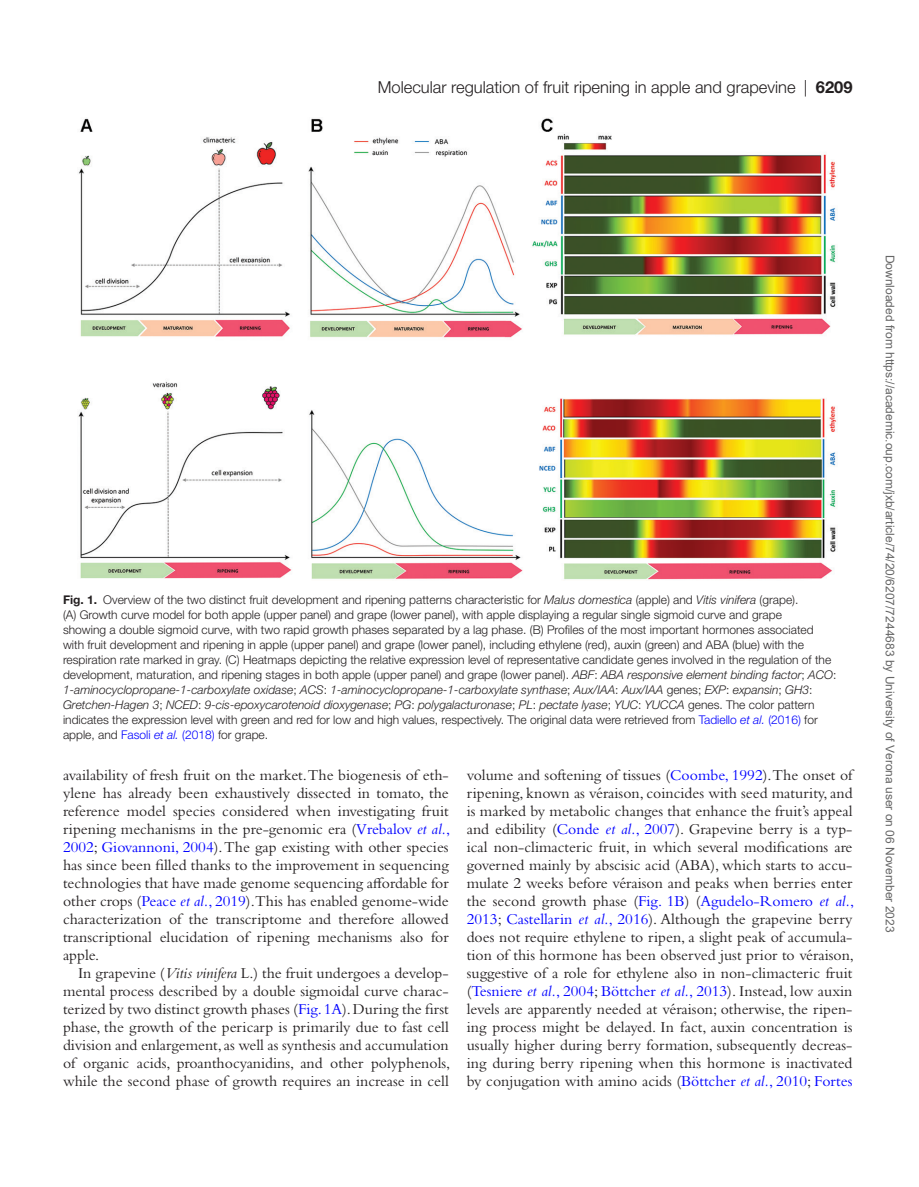
<style>
.page{position:relative;width:919px;height:1187px;background:#fff}
.page>*{position:absolute;margin:0;border:0;box-sizing:border-box;transform-origin:0 0}
.t1{font:300 16.5px "Helvetica Neue LT Std";color:#231f20}
.t2{font:15.75px/18px "Bembo Std";color:#231f20;text-align:justify}
.t3{font:300 12px/15px "Helvetica Neue LT Std";color:#231f20}
.t4{font:12px "Arial";color:#666}
.s1{font-weight:700}
.s2{font-style:italic}
.s3{color:#00f}
.s4{font-style:italic;color:#00f}
</style>
<div class="page">
<img style="left:78px;top:118px;width:759px;height:462px">
<p class="t1" style="left:378px;top:77px;width:476px">Molecular regulation of fruit ripening in apple and grapevine | <span class="s1">6209</span></p>
<p class="t3" style="left:63px;top:592px;width:774px"><span class="s1">Fig. 1.</span> Overview of the two distinct fruit development and ripening patterns characteristic for <span class="s2">Malus domestica</span> (apple) and <span class="s2">Vitis vinifera</span> (grape).<br>(A) Growth curve model for both apple (upper panel) and grape (lower panel), with apple displaying a regular single sigmoid curve and grape<br>showing a double sigmoid curve, with two rapid growth phases separated by a lag phase. (B) Profiles of the most important hormones associated with fruit development and ripening in apple (upper panel) and grape (lower panel), including ethylene (red), auxin (green) and ABA (blue) with the respiration rate marked in gray. (C) Heatmaps depicting the relative expression level of representative candidate genes involved in the regulation of the development, maturation, and ripening stages in both apple (upper panel) and grape (lower panel). <span class="s2">ABF</span>: <span class="s2">ABA responsive element binding factor</span>; <span class="s2">ACO</span>:<br><span class="s2">1-aminocyclopropane-1-carboxylate oxidase</span>; <span class="s2">ACS</span>: <span class="s2">1-aminocyclopropane-1-carboxylate synthase</span>; <span class="s2">Aux/IAA</span>: <span class="s2">Aux/IAA</span> genes; <span class="s2">EXP</span>: <span class="s2">expansin</span>; <span class="s2">GH3</span>:<br><span class="s2">Gretchen-Hagen 3</span>; <span class="s2">NCED</span>: <span class="s2">9-cis-epoxycarotenoid dioxygenase</span>; <span class="s2">PG</span>: <span class="s2">polygalacturonase</span>; <span class="s2">PL</span>: <span class="s2">pectate lyase</span>; <span class="s2">YUC</span>: <span class="s2">YUCCA</span> genes. The color pattern indicates the expression level with green and red for low and high values, respectively. The original data were retrieved from <span class="s3">Tadiello</span> <span class="s4">et al.</span> <span class="s3">(2016)</span> for apple, and <span class="s3">Fasoli</span> <span class="s4">et al.</span> <span class="s3">(2018)</span> for grape.</p>
<p class="t2" style="left:63px;top:765px;width:389px">availability of fresh fruit on the market. The biogenesis of eth&shy;ylene has already been exhaustively dissected in tomato, the reference model species considered when investigating fruit ripening mechanisms in the pre-genomic era (<span class="s3">Vrebalov</span> <span class="s4">et al.</span><span class="s3">, 2002</span>; <span class="s3">Giovannoni, 2004</span>). The gap existing with other species has since been filled thanks to the improvement in sequencing technologies that have made genome sequencing affordable for other crops (<span class="s3">Peace</span> <span class="s4">et al.</span><span class="s3">, 2019</span>).This has enabled genome-wide characterization of the transcriptome and therefore allowed transcriptional elucidation of ripening mechanisms also for apple.</p>
<p class="t2" style="left:63px;top:963px;width:389px;text-indent:15px">In grapevine (<span class="s2">Vitis vinifera</span> L.) the fruit undergoes a develop&shy;mental process described by a double sigmoidal curve charac&shy;terized by two distinct growth phases (<span class="s3">Fig. 1A</span>). During the first phase, the growth of the pericarp is primarily due to fast cell division and enlargement, as well as synthesis and accumulation of organic acids, proanthocyanidins, and other polyphenols, while the second phase of growth requires an increase in cell</p>
<p class="t2" style="left:466px;top:765px;width:389px">volume and softening of tissues (<span class="s3">Coombe, 1992</span>). The onset of ripening, known as véraison, coincides with seed maturity, and is marked by metabolic changes that enhance the fruit’s appeal and edibility (<span class="s3">Conde</span> <span class="s4">et al.</span><span class="s3">, 2007</span>). Grapevine berry is a typ&shy;ical non-climacteric fruit, in which several modifications are governed mainly by abscisic acid (ABA), which starts to accu&shy;mulate 2 weeks before véraison and peaks when berries enter the second growth phase (<span class="s3">Fig. 1B</span>) (<span class="s3">Agudelo-Romero</span> <span class="s4">et al.</span><span class="s3">, 2013</span>; <span class="s3">Castellarin</span> <span class="s4">et al.</span><span class="s3">, 2016</span>). Although the grapevine berry does not require ethylene to ripen, a slight peak of accumula&shy;tion of this hormone has been observed just prior to véraison, suggestive of a role for ethylene also in non-climacteric fruit (<span class="s3">Tesniere</span> <span class="s4">et al.</span><span class="s3">, 2004</span>; <span class="s3">Böttcher</span> <span class="s4">et al.</span><span class="s3">, 2013</span>). Instead, low auxin levels are apparently needed at véraison; otherwise, the ripen&shy;ing process might be delayed. In fact, auxin concentration is usually higher during berry formation, subsequently decreas&shy;ing during berry ripening when this hormone is inactivated by conjugation with amino acids (<span class="s3">Böttcher</span> <span class="s4">et al.</span><span class="s3">, 2010</span>; <span class="s3">Fortes</span></p>
<p class="t4" style="left:894px;top:254px;width:679px;rotate:90deg">Downloaded from https://academic.oup.com/jxb/article/74/20/6207/7244683 by University of Verona user on 06 November 2023</p>
</div>
